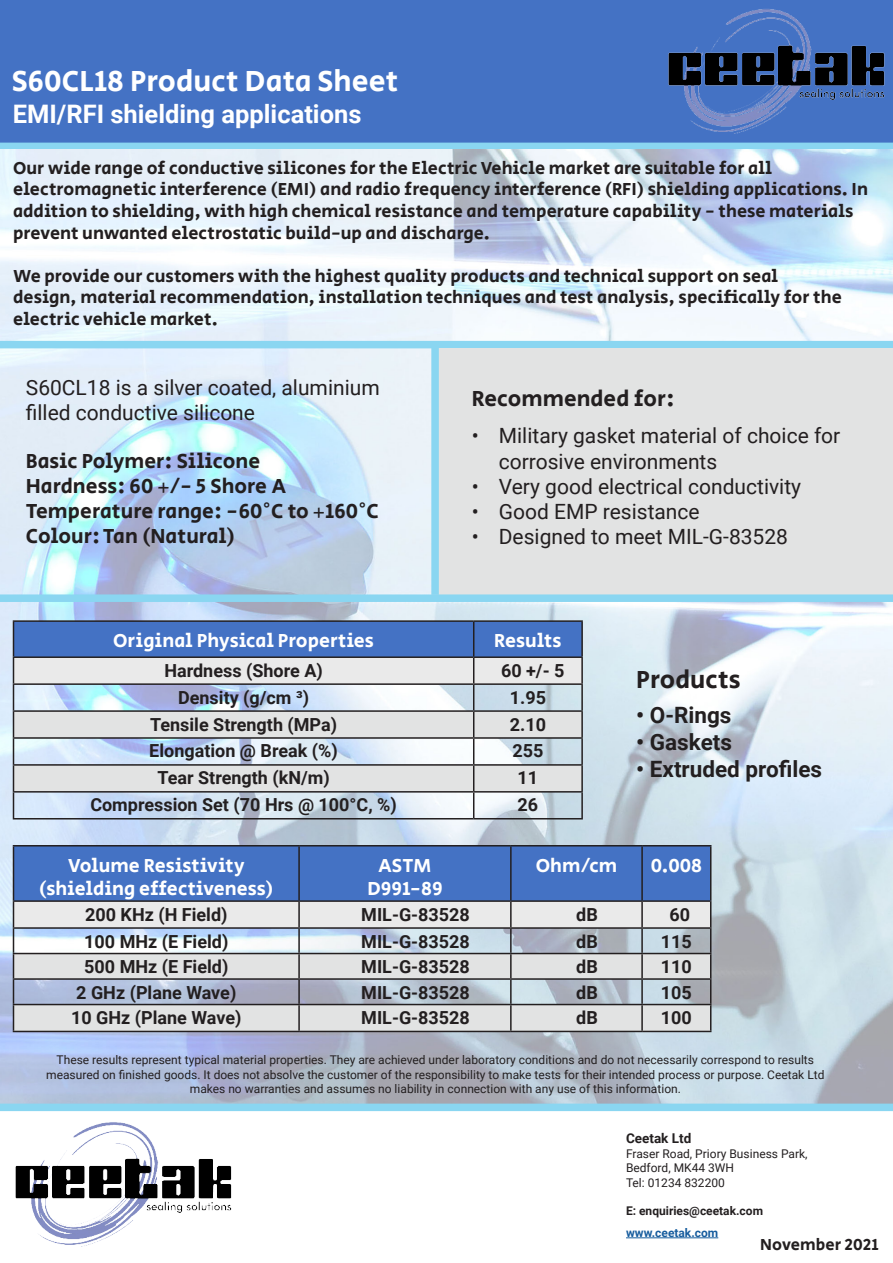
<style>
.page{position:relative;width:893px;height:1263px;background:#fff}
.page>*{position:absolute;margin:0;border:0;box-sizing:border-box;transform-origin:0 0}
.t1{font:30px "Secular One";color:#fff}
.t2{font:700 25.5px "Roboto";color:#fff}
.t3{font:25.5px "Secular One";color:#231f20}
.t4{font:700 22.5px "Roboto";color:#231f20}
.t5{font:22.5px "Secular One";color:#231f20}
.t6{font:21px/25.2px "Roboto";color:#231f20}
.t7{font:21px "Secular One";color:#231f20}
.t8{font:19.5px/23.4px "Secular One";color:#fff;text-align:center}
.t9{font:18px/21.6px "Secular One";color:#231f20}
.t10{font:700 18px "Roboto";color:#231f20}
.t11{font:16.5px "Secular One";color:#231f20}
.t12{font:700 13.5px "Roboto";color:#231f20}
.t13{font:12px/14.4px "Roboto";color:#231f20;text-align:center}
.t14{font:700 12px "Roboto";color:#231f20}
.t15{font:700 12px "Roboto";color:#175d9e}
</style>
<div class="page">
<div style="left:0;top:0;width:893px;height:147px;background:#4472c4"></div>
<div style="left:0;top:143px;width:893px;height:7px;background:#8ad6f1"></div>
<img style="left:668px;top:9px;width:217px;height:125px">
<img style="left:0;top:149px;width:893px;height:954px">
<div style="left:0;top:1103px;width:893px;height:8px;background:#8ad6f1"></div>
<div style="left:0;top:341px;width:893px;height:7px;background:#8ad6f1"></div>
<hr style="left:474px;top:737px;width:109px;height:2px;background:#231f20">
<hr style="left:474px;top:764px;width:109px;height:2px;background:#231f20">
<hr style="left:581px;top:658px;width:2px;height:25px;background:#231f20">
<hr style="left:13px;top:620px;width:461px;height:2px;background:#231f20">
<hr style="left:474px;top:620px;width:109px;height:2px;background:#231f20">
<hr style="left:581px;top:622px;width:2px;height:34px;background:#231f20">
<hr style="left:474px;top:683px;width:109px;height:2px;background:#231f20">
<hr style="left:581px;top:685px;width:2px;height:25px;background:#231f20">
<hr style="left:474px;top:710px;width:109px;height:2px;background:#231f20">
<hr style="left:581px;top:712px;width:2px;height:25px;background:#231f20">
<hr style="left:581px;top:739px;width:2px;height:25px;background:#231f20">
<hr style="left:581px;top:766px;width:2px;height:25px;background:#231f20">
<hr style="left:474px;top:656px;width:109px;height:2px;background:#231f20">
<svg style="left:13px;top:621px;width:569px;height:197px;background:#b7c5d9"></svg>
<hr style="left:474px;top:791px;width:109px;height:1px;background:#231f20">
<hr style="left:581px;top:792px;width:2px;height:26px;background:#231f20">
<hr style="left:13px;top:818px;width:461px;height:1px;background:#231f20">
<hr style="left:474px;top:818px;width:109px;height:1px;background:#231f20">
<img style="left:15px;top:1122px;width:217px;height:125px">
<hr style="left:626px;top:1237px;width:92px;height:1px;background:#175d9e">
<div style="left:439px;top:348px;width:454px;height:247px;background:#e2e3e3"></div>
<div style="left:431px;top:347px;width:8px;height:248px;background:#8ad6f1"></div>
<hr style="left:13px;top:845px;width:286px;height:1px;background:#231f20">
<hr style="left:299px;top:845px;width:212px;height:1px;background:#231f20">
<hr style="left:511px;top:845px;width:131px;height:1px;background:#231f20">
<hr style="left:642px;top:845px;width:69px;height:1px;background:#231f20">
<svg style="left:13px;top:846px;width:698px;height:185px;background:#a4b4d0"></svg>
<hr style="left:13px;top:900px;width:286px;height:2px;background:#231f20">
<hr style="left:299px;top:900px;width:212px;height:2px;background:#231f20">
<hr style="left:511px;top:900px;width:131px;height:2px;background:#231f20">
<hr style="left:642px;top:900px;width:69px;height:2px;background:#231f20">
<hr style="left:13px;top:1031px;width:286px;height:1px;background:#231f20">
<hr style="left:299px;top:1031px;width:212px;height:1px;background:#231f20">
<hr style="left:511px;top:1031px;width:131px;height:1px;background:#231f20">
<hr style="left:642px;top:1031px;width:69px;height:1px;background:#231f20">
<div style="left:0;top:594px;width:893px;height:8px;background:#8ad6f1"></div>
<p class="t1" style="left:12px;top:61px;width:388px">S60CL18 Product Data Sheet</p>
<p class="t2" style="left:13px;top:96px;width:350px">EMI/RFI shielding applications</p>
<p class="t9" style="left:13px;top:158px;width:856px">Our wide range of conductive silicones for the Electric Vehicle market are suitable for all electromagnetic interference (EMI) and radio frequency interference (RFI) shielding applications. In addition to shielding, with high chemical resistance and temperature capability - these materials prevent unwanted electrostatic build-up and discharge.</p>
<p class="t9" style="left:13px;top:266px;width:767px">We provide our customers with the highest quality products and technical support on seal</p>
<p class="t9" style="left:13px;top:287px;width:830px">design, material recommendation, installation techniques and test analysis, specifically for the</p>
<p class="t9" style="left:13px;top:309px;width:206px">electric vehicle market.</p>
<p class="t6" style="left:26px;top:374px;width:355px">S60CL18 is a silver coated, aluminium filled conductive silicone</p>
<p class="t7" style="left:26px;top:446px;width:236px">Basic Polymer: Silicone</p>
<p class="t7" style="left:26px;top:471px;width:262px">Hardness: 60 +/- 5 Shore A</p>
<p class="t7" style="left:26px;top:497px;width:355px">Temperature range: -60°C to +160°C</p>
<p class="t7" style="left:26px;top:522px;width:211px">Colour: Tan (Natural)</p>
<p class="t5" style="left:472px;top:383px;width:204px">Recommended for:</p>
<p class="t6" style="left:499px;top:422px;width:343px;text-indent:-27px">• Military gasket material of choice for corrosive environments</p>
<p class="t6" style="left:472px;top:473px;width:331px">• Very good electrical conductivity</p>
<p class="t6" style="left:472px;top:498px;width:229px">• Good EMP resistance</p>
<p class="t6" style="left:472px;top:523px;width:318px">• Designed to meet MIL-G-83528</p>
<p class="t8" style="left:113px;top:630px;width:262px">Original Physical Properties</p>
<p class="t8" style="left:494px;top:630px;width:69px">Results</p>
<p class="t10" style="left:164px;top:658px;width:160px">Hardness (Shore A)</p>
<p class="t10" style="left:501px;top:658px;width:65px">60 +/- 5</p>
<p class="t10" style="left:178px;top:685px;width:132px">Density (g/cm ³)</p>
<p class="t10" style="left:510px;top:685px;width:38px">1.95</p>
<p class="t10" style="left:150px;top:711px;width:189px">Tensile Strength (MPa)</p>
<p class="t10" style="left:510px;top:711px;width:38px">2.10</p>
<p class="t10" style="left:149px;top:738px;width:190px">Elongation @ Break (%)</p>
<p class="t10" style="left:512px;top:738px;width:32px">255</p>
<p class="t10" style="left:157px;top:765px;width:174px">Tear Strength (kN/m)</p>
<p class="t10" style="left:518px;top:765px;width:22px">11</p>
<p class="t10" style="left:90px;top:792px;width:308px">Compression Set (70 Hrs @ 100°C, %)</p>
<p class="t10" style="left:518px;top:792px;width:22px">26</p>
<p class="t3" style="left:636px;top:662px;width:106px">Products</p>
<p class="t4" style="left:636px;top:699px;width:97px">• O-Rings</p>
<p class="t4" style="left:636px;top:726px;width:97px">• Gaskets</p>
<p class="t4" style="left:636px;top:753px;width:187px">• Extruded profiles</p>
<p class="t8" style="left:39px;top:854px;width:236px">Volume Resistivity (shielding effectiveness)</p>
<p class="t8" style="left:367px;top:854px;width:77px">ASTM<br>D991-89</p>
<p class="t8" style="left:536px;top:854px;width:83px">Ohm/cm</p>
<p class="t8" style="left:651px;top:854px;width:53px">0.008</p>
<p class="t10" style="left:85px;top:901px;width:144px">200 KHz (H Field)</p>
<p class="t10" style="left:361px;top:901px;width:110px">MIL-G-83528</p>
<p class="t10" style="left:576px;top:901px;width:23px">dB</p>
<p class="t10" style="left:669px;top:901px;width:22px">60</p>
<p class="t10" style="left:84px;top:928px;width:146px">100 MHz (E Field)</p>
<p class="t10" style="left:361px;top:928px;width:110px">MIL-G-83528</p>
<p class="t10" style="left:576px;top:928px;width:23px">dB</p>
<p class="t10" style="left:661px;top:928px;width:32px">115</p>
<p class="t10" style="left:84px;top:954px;width:146px">500 MHz (E Field)</p>
<p class="t10" style="left:361px;top:954px;width:110px">MIL-G-83528</p>
<p class="t10" style="left:576px;top:954px;width:23px">dB</p>
<p class="t10" style="left:661px;top:954px;width:32px">110</p>
<p class="t10" style="left:76px;top:979px;width:162px">2 GHz (Plane Wave)</p>
<p class="t10" style="left:361px;top:979px;width:110px">MIL-G-83528</p>
<p class="t10" style="left:576px;top:979px;width:23px">dB</p>
<p class="t10" style="left:661px;top:979px;width:32px">105</p>
<p class="t10" style="left:71px;top:1005px;width:172px">10 GHz (Plane Wave)</p>
<p class="t10" style="left:361px;top:1005px;width:110px">MIL-G-83528</p>
<p class="t10" style="left:576px;top:1005px;width:23px">dB</p>
<p class="t10" style="left:661px;top:1005px;width:32px">100</p>
<p class="t13" style="left:46px;top:1052px;width:780px">These results represent typical material properties. They are achieved under laboratory conditions and do not necessarily correspond to results measured on finished goods. It does not absolve the customer of the responsibility to make tests for their intended process or purpose. Ceetak Ltd makes no warranties and assumes no liability in connection with any use of this information.</p>
<p class="t12" style="left:626px;top:1129px;width:67px">Ceetak Ltd</p>
<p class="t13" style="left:626px;top:1146px;width:183px;text-align:left">Fraser Road, Priory Business Park,<br>Bedford, MK44 3WH</p>
<p class="t13" style="left:626px;top:1174px;width:100px">Tel: 01234 832200</p>
<p class="t14" style="left:626px;top:1203px;width:139px">E: enquiries@ceetak.com</p>
<p class="t15" style="left:626px;top:1224px;width:94px">www.ceetak.com</p>
<p class="t11" style="left:760px;top:1233px;width:120px">November 2021</p>
</div>
